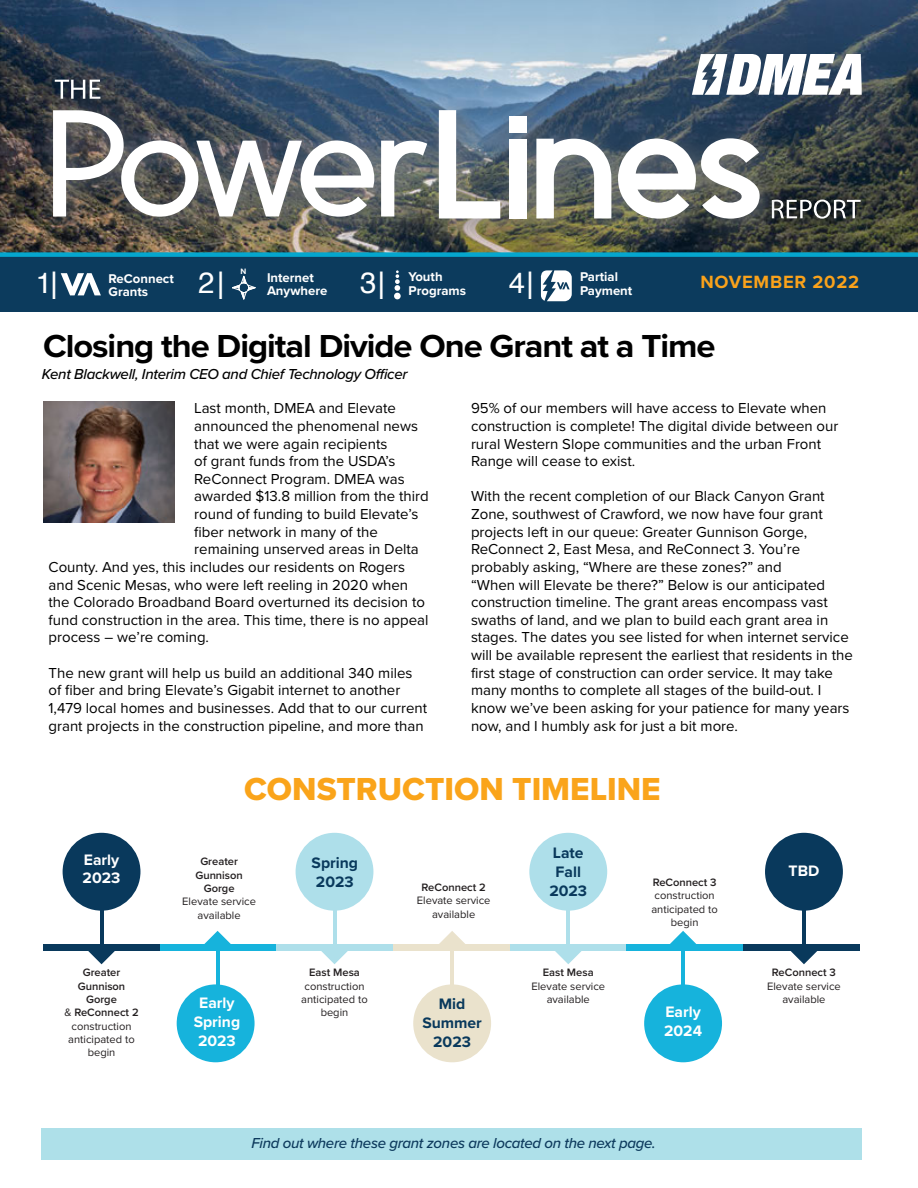
<style>
.page{position:relative;width:918px;height:1188px;background:#fff}
.page>*{position:absolute;margin:0;border:0;box-sizing:border-box;transform-origin:0 0}
.t1{font:38.1px "Helvetica";color:#fff;scale:.77 1}
.t2{font:700 33px "Proxima Nova";letter-spacing:-.03em;color:#000;scale:1.04 1}
.t3{font:33px "Proxima Nova Extrabld";color:#faa41a}
.t4{font:29.4px "Helvetica";color:#fff}
.t5{font:700 18.3px "Proxima Nova";letter-spacing:.04em;color:#faa21b}
.t6{font:700 15.75px/18.9px "Proxima Nova";color:#fff}
.t7{font:700 15.75px/18.9px "Proxima Nova";color:#09395c;text-align:center}
.t8{font:15px/17.5px "Proxima Nova";color:#000}
.t9{font:italic 500 15px "Proxima Nova";letter-spacing:-.02em;color:#0d3a5d}
.t10{font:italic 500 15px "Proxima Nova";letter-spacing:-.02em;color:#000}
.t11{font:700 13.2px/13.5px "Proxima Nova";color:#fff}
.t12{font:11.1px/13.4px "Proxima Nova";color:#231f20;text-align:center}
.t13{font:600 11.1px/13.4px "Proxima Nova";color:#231f20;text-align:center}
.t14{font:700 8.1px "Proxima Nova";color:#fff}
.s1{font-size:38.1px}
.s2{font-weight:600}
</style>
<div class="page">
<div style="left:41px;top:1128px;width:821px;height:32px;background:#aee0e9"></div>
<img style="left:0;top:0;width:918px;height:252px">
<div style="left:0;top:253px;width:918px;height:59px;background:#0c3b5d"></div>
<svg style="left:55px;top:80px;width:45px;height:12px"></svg>
<div style="left:764px;top:191px;width:104px;height:36px;background:#000;opacity:.75"></div>
<svg style="left:786px;top:200px;width:75px;height:19px"></svg>
<div style="left:35px;top:92px;width:751px;height:154px;background:#808285;opacity:.75"></div>
<svg style="left:53px;top:110px;width:321px;height:107px"></svg>
<svg style="left:381px;top:141px;width:46px;height:76px"></svg>
<div style="left:509px;top:116px;width:18px;height:16px;background:#fff"></div>
<div style="left:509px;top:139px;width:18px;height:79px;background:#fff"></div>
<svg style="left:536px;top:139px;width:75px;height:79px"></svg>
<svg style="left:618px;top:138px;width:142px;height:81px"></svg>
<svg style="left:439px;top:110px;width:61px;height:108px"></svg>
<svg style="left:692px;top:54px;width:170px;height:41px"></svg>
<div style="left:0;top:252px;width:918px;height:5px;background:#05a6ce"></div>
<svg style="left:61px;top:273px;width:40px;height:22px"></svg>
<img style="left:43px;top:402px;width:131px;height:120px">
<div style="left:63px;top:833px;width:77px;height:78px;background:#09395c;border-radius:50%"></div>
<hr style="left:100px;top:911px;width:4px;height:39px;background:#09395c">
<div style="left:43px;top:944px;width:117px;height:7px;background:#09395c"></div>
<div style="left:160px;top:944px;width:117px;height:7px;background:#16b3dc"></div>
<div style="left:276px;top:944px;width:117px;height:7px;background:#aedfea"></div>
<div style="left:393px;top:944px;width:117px;height:7px;background:#eae2cc"></div>
<div style="left:510px;top:944px;width:116px;height:7px;background:#aedfea"></div>
<div style="left:626px;top:944px;width:117px;height:7px;background:#16b3dc"></div>
<div style="left:743px;top:944px;width:117px;height:7px;background:#09395c"></div>
<svg style="left:88px;top:951px;width:27px;height:13px"></svg>
<div style="left:296px;top:833px;width:77px;height:78px;background:#aedfea;border-radius:50%"></div>
<hr style="left:333px;top:911px;width:3px;height:39px;background:#aedfea">
<svg style="left:321px;top:951px;width:27px;height:13px"></svg>
<div style="left:529px;top:833px;width:78px;height:78px;background:#aedfea;border-radius:50%"></div>
<hr style="left:566px;top:911px;width:4px;height:39px;background:#aedfea">
<svg style="left:555px;top:951px;width:27px;height:13px"></svg>
<div style="left:765px;top:833px;width:78px;height:78px;background:#09395c;border-radius:50%"></div>
<hr style="left:802px;top:911px;width:4px;height:39px;background:#09395c">
<svg style="left:790px;top:951px;width:27px;height:13px"></svg>
<div style="left:177px;top:984px;width:78px;height:78px;background:#16b3dc;border-radius:50%"></div>
<hr style="left:216px;top:945px;width:4px;height:39px;background:#16b3dc">
<svg style="left:204px;top:931px;width:27px;height:13px"></svg>
<div style="left:413px;top:984px;width:78px;height:78px;background:#eae2cc;border-radius:50%"></div>
<hr style="left:450px;top:945px;width:4px;height:39px;background:#eae2cc">
<svg style="left:439px;top:931px;width:26px;height:13px"></svg>
<div style="left:644px;top:984px;width:78px;height:78px;background:#16b3dc;border-radius:50%"></div>
<hr style="left:681px;top:945px;width:4px;height:39px;background:#16b3dc">
<svg style="left:670px;top:931px;width:27px;height:13px"></svg>
<svg style="left:395px;top:270px;width:5px;height:21px"></svg>
<div style="left:394px;top:293px;width:7px;height:6px;background:#fff;border-radius:50%"></div>
<svg style="left:541px;top:270px;width:31px;height:31px"></svg>
<svg style="left:232px;top:275px;width:23px;height:24px"></svg>
<p class="t14" style="left:241px;top:265px;width:7px">N</p>
<h3 class="t4" style="left:36px;top:260px;width:24px">1<span class="s1">|</span></h3>
<p class="t11" style="left:109px;top:271px;width:67px">ReConnect<br>Grants</p>
<h3 class="t4" style="left:360px;top:260px;width:27px">3<span class="s1">|</span></h3>
<p class="t11" style="left:409px;top:270px;width:59px">Youth<br>Programs</p>
<p class="t11" style="left:580px;top:270px;width:54px">Partial<br>Payment</p>
<h2 class="t2" style="left:43px;top:321px;width:648px">Closing the Digital Divide One Grant at a Time</h2>
<p class="t10" style="left:42px;top:363px;width:367px">Kent Blackwell, Interim CEO and Chief Technology Officer</p>
<p class="t8" style="left:194px;top:399px;width:203px">Last month, DMEA and Elevate</p>
<p class="t8" style="left:194px;top:417px;width:225px">announced the phenomenal news</p>
<p class="t8" style="left:194px;top:434px;width:195px">that we were again recipients</p>
<p class="t8" style="left:194px;top:452px;width:203px">of grant funds from the USDA’s</p>
<p class="t8" style="left:194px;top:469px;width:212px">ReConnect Program. DMEA was</p>
<p class="t8" style="left:194px;top:487px;width:236px">awarded $13.8 million from the third</p>
<p class="t8" style="left:194px;top:505px;width:226px">round of funding to build Elevate’s</p>
<p class="t8" style="left:194px;top:522px;width:185px">fiber network in many of the</p>
<p class="t8" style="left:194px;top:540px;width:226px">remaining unserved areas in Delta</p>
<p class="t8" style="left:49px;top:558px;width:358px">County. And yes, this includes our residents on Rogers</p>
<p class="t8" style="left:49px;top:575px;width:361px">and Scenic Mesas, who were left reeling in 2020 when</p>
<p class="t8" style="left:49px;top:593px;width:378px">the Colorado Broadband Board overturned its decision to</p>
<p class="t8" style="left:49px;top:610px;width:381px">fund construction in the area. This time, there is no appeal</p>
<p class="t8" style="left:49px;top:628px;width:162px">process – we’re coming.</p>
<p class="t8" style="left:49px;top:663px;width:380px">The new grant will help us build an additional 340 miles of fiber and bring Elevate’s Gigabit internet to another 1,479 local homes and businesses. Add that to our current grant projects in the construction pipeline, and more than</p>
<h1 class="t1" style="left:218px;top:256px;width:11px">|</h1>
<h3 class="t4" style="left:509px;top:260px;width:27px">4<span class="s1">|</span></h3>
<h3 class="t4" style="left:198px;top:260px;width:18px">2</h3>
<p class="t5" style="left:700px;top:268px;width:160px">NOVEMBER 2022</p>
<p class="t11" style="left:267px;top:270px;width:48px">Internet</p>
<p class="t11" style="left:267px;top:284px;width:62px">Anywhere</p>
<p class="t8" style="left:471px;top:399px;width:369px">95% of our members will have access to Elevate when construction is complete! The digital divide between our rural Western Slope communities and the urban Front Range will cease to exist.</p>
<p class="t8" style="left:471px;top:487px;width:383px">With the recent completion of our Black Canyon Grant Zone, southwest of Crawford, we now have four grant projects left in our queue: Greater Gunnison Gorge, ReConnect 2, East Mesa, and ReConnect 3. You’re probably asking, “Where are these zones?” and<br>“When will Elevate be there?” Below is our anticipated construction timeline. The grant areas encompass vast swaths of land, and we plan to build each grant area in stages. The dates you see listed for when internet service will be available represent the earliest that residents in the first stage of construction can order service. It may take many months to complete all stages of the build-out. I know we’ve been asking for your patience for many years now, and I humbly ask for just a bit more.</p>
<p class="t6" style="left:83px;top:849px;width:39px">Early<br>2023</p>
<p class="t12" style="left:64px;top:965px;width:76px"><span class="s2">Greater<br>Gunnison<br>Gorge<br></span>&amp; <span class="s2">ReConnect 2 </span>construction anticipated to begin</p>
<h2 class="t3" style="left:244px;top:765px;width:418px">CONSTRUCTION TIMELINE</h2>
<p class="t13" style="left:195px;top:855px;width:49px">Greater<br>Gunnison<br>Gorge</p>
<p class="t12" style="left:182px;top:894px;width:75px">Elevate service available</p>
<p class="t6" style="left:194px;top:993px;width:48px;text-align:center">Early<br>Spring<br>2023</p>
<p class="t7" style="left:312px;top:853px;width:48px;text-align:left">Spring<br>2023</p>
<p class="t13" style="left:309px;top:966px;width:52px">East Mesa</p>
<p class="t12" style="left:301px;top:979px;width:68px">construction anticipated to begin</p>
<p class="t13" style="left:422px;top:880px;width:66px">ReConnect 2</p>
<p class="t12" style="left:417px;top:893px;width:75px">Elevate service available</p>
<p class="t7" style="left:422px;top:994px;width:61px">Mid<br>Summer<br>2023</p>
<p class="t7" style="left:549px;top:843px;width:39px">Late<br>Fall<br>2023</p>
<p class="t13" style="left:543px;top:966px;width:52px">East Mesa</p>
<p class="t12" style="left:531px;top:979px;width:75px">Elevate service available</p>
<p class="t13" style="left:653px;top:875px;width:65px">ReConnect 3</p>
<p class="t12" style="left:651px;top:888px;width:68px">construction anticipated to begin</p>
<p class="t6" style="left:664px;top:1002px;width:39px">Early<br>2024</p>
<p class="t9" style="left:252px;top:1132px;width:406px">Find out where these grant zones are located on the next page.</p>
<p class="t6" style="left:789px;top:861px;width:32px">TBD</p>
<p class="t13" style="left:772px;top:966px;width:65px">ReConnect 3</p>
<p class="t12" style="left:767px;top:979px;width:75px">Elevate service available</p>
</div>
